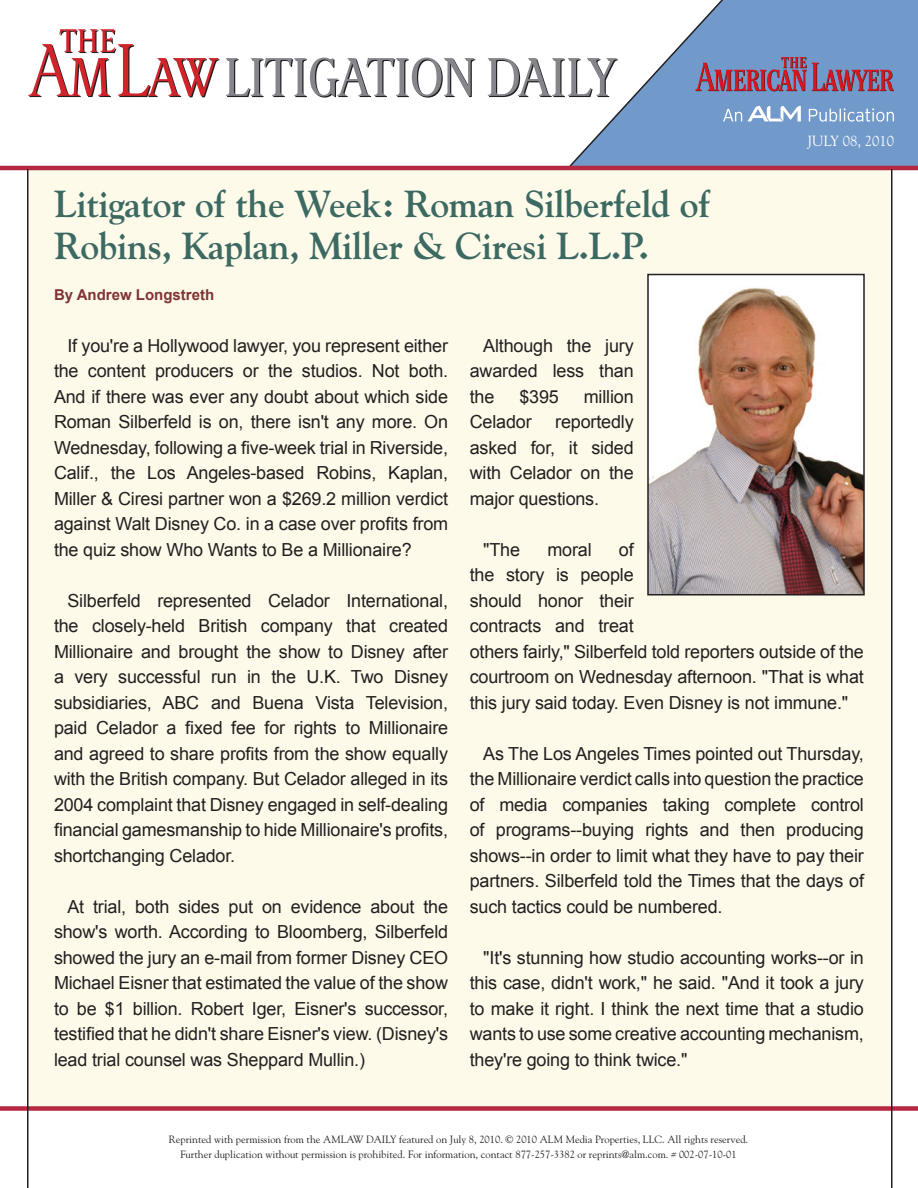
<style>
.page{position:relative;width:918px;height:1188px;background:#fff}
.page>*{position:absolute;margin:0;border:0;box-sizing:border-box;transform-origin:0 0}
.t1{font:700 37.5px/42px "Goudy Std";letter-spacing:-.01em;color:#3c6a63}
.t2{font:18px/25.5px "Arial";letter-spacing:-.01em;color:#231f20;text-align:justify}
.t3{font:700 15px "Arial";color:#813336}
.t4{font:14.7px "Goudy Std";color:#fff}
.t5{font:10.5px/15px "Goudy Std";color:#231f20;text-align:center}
</style>
<div class="page">
<svg style="left:565px;top:0;width:353px;height:166px"></svg>
<div style="left:27px;top:169px;width:864px;height:939px;background:#fefaea"></div>
<hr style="left:0;top:166px;width:918px;height:4px;background:#b62841">
<div style="left:0;top:1106px;width:918px;height:5px;background:#b62841"></div>
<svg style="left:695px;top:57px;width:199px;height:34px;background:#8a6c8e"></svg>
<hr style="left:27px;top:169px;width:1px;height:1019px;background:#231f20">
<hr style="left:891px;top:169px;width:1px;height:1019px;background:#231f20">
<svg style="left:723px;top:109px;width:19px;height:12px"></svg>
<svg style="left:809px;top:108px;width:85px;height:14px"></svg>
<svg style="left:748px;top:106px;width:53px;height:15px"></svg>
<svg style="left:226px;top:58px;width:249px;height:40px"></svg>
<svg style="left:488px;top:58px;width:130px;height:39px"></svg>
<svg style="left:28px;top:29px;width:191px;height:68px"></svg>
<img style="left:650px;top:277px;width:212px;height:316px">
<div style="left:647px;top:274px;width:218px;height:322px;border:2px solid #231f20"></div>
<h1 class="t1" style="left:54px;top:183px;width:658px">Litigator of the Week: Roman Silberfeld of<br>Robins, Kaplan, Miller &amp; Ciresi L.L.P.</h1>
<p class="t4" style="left:807px;top:131px;width:88px">July 08, 2010</p>
<p class="t3" style="left:54px;top:285px;width:162px">By Andrew Longstreth</p>
<p class="t2" style="left:54px;top:333px;width:396px;text-indent:14px">If you're a Hollywood lawyer, you represent either the content producers or the studios. Not both.<br>And if there was ever any doubt about which side Roman Silberfeld is on, there isn't any more. On Wednesday, following a five-week trial in Riverside, Calif., the Los Angeles-based Robins, Kaplan, Miller &amp; Ciresi partner won a $269.2 million verdict against Walt Disney Co. in a case over profits from the quiz show Who Wants to Be a Millionaire?</p>
<p class="t2" style="left:54px;top:588px;width:396px;text-indent:14px">Silberfeld represented Celador International, the closely-held British company that created Millionaire and brought the show to Disney after a very successful run in the U.K. Two Disney subsidiaries, ABC and Buena Vista Television, paid Celador a fixed fee for rights to Millionaire and agreed to share profits from the show equally with the British company. But Celador alleged in its 2004 complaint that Disney engaged in self-dealing financial gamesmanship to hide Millionaire's profits, shortchanging Celador.</p>
<p class="t2" style="left:54px;top:894px;width:396px;text-indent:14px">At trial, both sides put on evidence about the show's worth. According to Bloomberg, Silberfeld showed the jury an e-mail from former Disney CEO Michael Eisner that estimated the value of the show to be $1 billion. Robert Iger, Eisner's successor, testified that he didn't share Eisner's view. (Disney's lead trial counsel was Sheppard Mullin.)</p>
<p class="t2" style="left:470px;top:333px;width:165px;text-indent:14px">Although the jury awarded less than the</p>
<p class="t2" style="left:519px;top:384px;width:41px">$395</p>
<p class="t2" style="left:584px;top:384px;width:51px">million</p>
<p class="t2" style="left:470px;top:409px;width:63px">Celador</p>
<p class="t2" style="left:470px;top:409px;width:165px;text-indent:86px">reportedly asked for, it sided with Celador on the major questions.</p>
<p class="t2" style="left:483px;top:537px;width:38px">"The</p>
<p class="t2" style="left:547px;top:537px;width:46px">moral</p>
<p class="t2" style="left:470px;top:537px;width:396px;text-align:left;text-indent:149px">of<br>the story is people<br>should honor their<br>contracts and treat<br>others fairly," Silberfeld told reporters outside of the courtroom on Wednesday afternoon. "That is what this jury said today. Even Disney is not immune."</p>
<p class="t2" style="left:470px;top:741px;width:396px;text-indent:14px">As The Los Angeles Times pointed out Thursday, the Millionaire verdict calls into question the practice of media companies taking complete control of programs--buying rights and then producing shows--in order to limit what they have to pay their partners. Silberfeld told the Times that the days of such tactics could be numbered.</p>
<p class="t2" style="left:470px;top:945px;width:396px;text-indent:14px">"It's stunning how studio accounting works--or in this case, didn't work," he said. "And it took a jury to make it right. I think the next time that a studio wants to use some creative accounting mechanism, they're going to think twice."</p>
<p class="t5" style="left:169px;top:1131px;width:581px">Reprinted with permission from the AmLaw Daily featured on July 8, 2010. © 2010 ALM Media Properties, LLC. All rights reserved.<br>Further duplication without permission is prohibited. For information, contact 877-257-3382 or reprints@alm.com. # 002-07-10-01</p>
</div>
